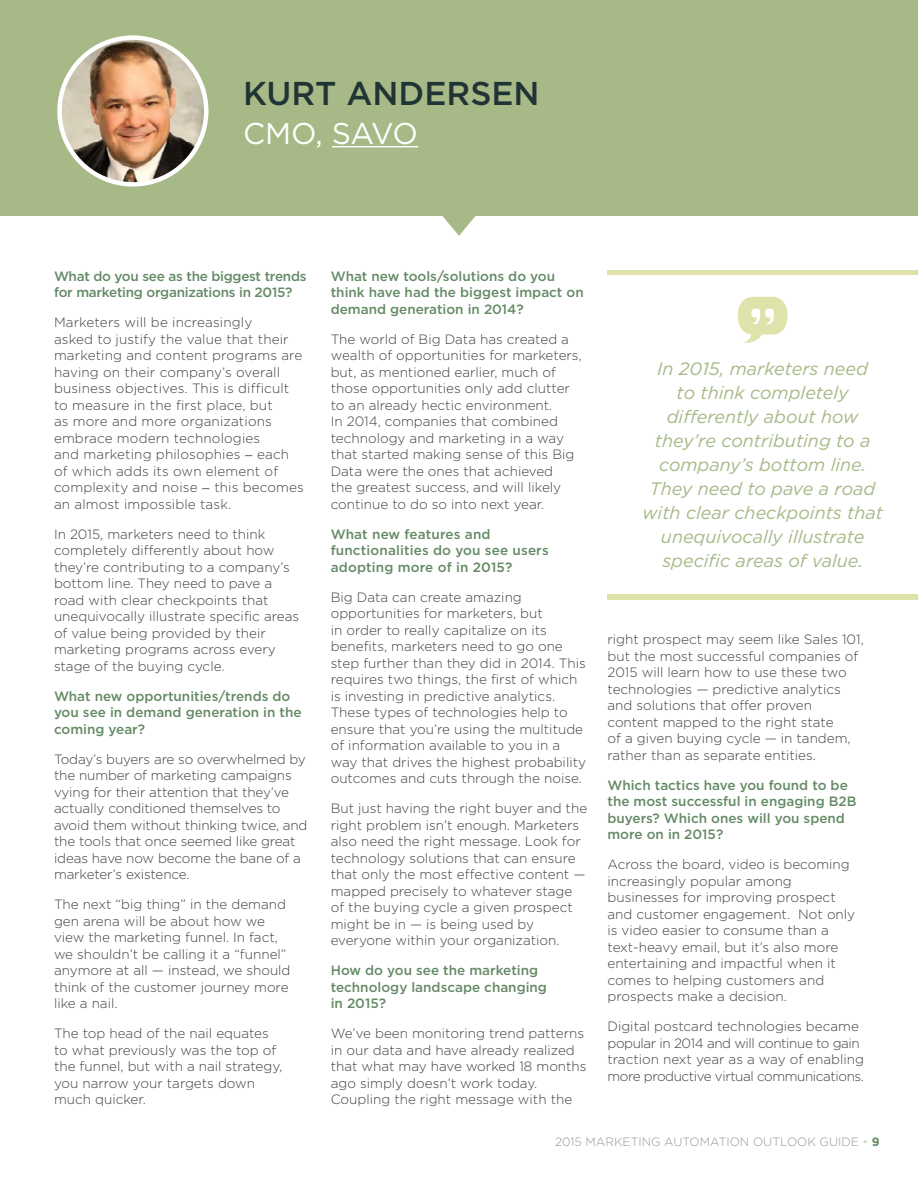
<style>
.page{position:relative;width:918px;height:1188px;background:#fff}
.page>*{position:absolute;margin:0;border:0;box-sizing:border-box;transform-origin:0 0}
.t1{font:500 33px "Gotham";color:#203435}
.t2{font:30px "Gotham";letter-spacing:-.015em;color:#fff}
.t3{font:italic 18px/24px "Gotham";color:#a6b986;text-align:center}
.t4{font:300 13.5px/16.5px "Gotham HTF";color:#414042}
.t5{font:500 13.5px/16.5px "Gotham";color:#648a65}
.t6{font:300 13.5px/16.5px "Gotham HTF";letter-spacing:-.03em;color:#414042}
.t7{font:500 13.5px/16.5px "Gotham";letter-spacing:-.02em;color:#648a65}
.t8{font:300 12px "Gotham HTF";color:#939598}
.s1{font-family:"Avenir Next LT Pro";font-weight:400}
.s2{color:#d0d7bc}
.s3{font-weight:700;color:#648a65}
</style>
<div class="page">
<div style="left:0;top:0;width:918px;height:216px;background:#a6b986"></div>
<svg style="left:442px;top:216px;width:34px;height:20px"></svg>
<div style="left:608px;top:270px;width:310px;height:5px;background:#e0e2ac"></div>
<div style="left:608px;top:594px;width:310px;height:5px;background:#e0e2ac"></div>
<svg style="left:738px;top:297px;width:50px;height:46px"></svg>
<img style="left:60px;top:38px;width:146px;height:146px;border-radius:73px">
<div style="left:57px;top:35px;width:151px;height:152px;border:4px solid #fff;border-radius:50%"></div>
<hr style="left:332px;top:146px;width:86px;height:1px;background:#fff">
<h1 class="t1" style="left:243px;top:71px;width:298px">KURT ANDERSEN</h1>
<h2 class="t2" style="left:243px;top:114px;width:177px">CMO, SAVO</h2>
<p class="t7" style="left:54px;top:268px;width:254px">What do you see as the biggest trends for marketing organizations in 2015?</p>
<p class="t4" style="left:54px;top:314px;width:251px">Marketers will be increasingly<br>asked to justify the value that their marketing and content programs are having on their company’s overall business objectives. This is difficult to measure in the first place, but<br>as more and more organizations embrace modern technologies<br>and marketing philosophies <span class="s1">—</span> each of which adds its own element of complexity and noise <span class="s1">—</span> this becomes an almost impossible task.</p>
<p class="t4" style="left:54px;top:526px;width:247px">In 2015, marketers need to think completely differently about how they’re contributing to a company’s bottom line. They need to pave a road with clear checkpoints that unequivocally illustrate specific areas of value being provided by their marketing programs across every stage of the buying cycle.</p>
<p class="t5" style="left:54px;top:688px;width:249px">What new opportunities/trends do you see in demand generation in the coming year?</p>
<p class="t4" style="left:54px;top:751px;width:255px">Today’s buyers are so overwhelmed by the number of marketing campaigns vying for their attention that they’ve actually conditioned themselves to avoid them without thinking twice, and the tools that once seemed like great ideas have now become the bane of a marketer’s existence.</p>
<p class="t4" style="left:54px;top:896px;width:238px">The next “big thing” in the demand gen arena will be about how we view the marketing funnel. In fact, we shouldn’t be calling it a “funnel” anymore at all — instead, we should think of the customer journey more like a nail.</p>
<p class="t4" style="left:54px;top:1025px;width:230px">The top head of the nail equates to what previously was the top of the funnel, but with a nail strategy, you narrow your targets down much quicker.</p>
<p class="t5" style="left:331px;top:267px;width:255px">What new tools/solutions do you think have had the biggest impact on demand generation in 2014?</p>
<p class="t4" style="left:331px;top:330px;width:253px">The world of Big Data has created a wealth of opportunities for marketers, but, as mentioned earlier, much of those opportunities only add clutter to an already hectic environment.<br>In 2014, companies that combined technology and marketing in a way that started making sense of this Big Data were the ones that achieved<br>the greatest success, and will likely continue to do so into next year.</p>
<p class="t5" style="left:331px;top:525px;width:220px">What new features and functionalities do you see users adopting more of in 2015?</p>
<p class="t4" style="left:331px;top:588px;width:257px">Big Data can create amazing opportunities for marketers, but<br>in order to really capitalize on its benefits, marketers need to go one step further than they did in 2014. This requires two things, the first of which is investing in predictive analytics.<br>These types of technologies help to ensure that you’re using the multitude of information available to you in a way that drives the highest probability outcomes and cuts through the noise.</p>
<p class="t4" style="left:331px;top:800px;width:258px">But just having the right buyer and the right problem isn’t enough. Marketers also need the right message. Look for technology solutions that can ensure that only the most effective content — mapped precisely to whatever stage of the buying cycle a given prospect might be in — is being used by everyone within your organization.</p>
<p class="t5" style="left:331px;top:962px;width:218px">How do you see the marketing technology landscape changing in 2015?</p>
<p class="t4" style="left:331px;top:1025px;width:257px">We’ve been monitoring trend patterns in our data and have already realized that what may have worked 18 months ago simply doesn’t work today.<br>Coupling the right message with the</p>
<h3 class="t3" style="left:642px;top:356px;width:242px">In 2015, marketers need<br>to think completely differently about how they’re contributing to a company’s bottom line.<br>They need to pave a road with clear checkpoints that unequivocally illustrate specific areas of value.</h3>
<p class="t4" style="left:608px;top:631px;width:258px">right prospect may seem like Sales 101, but the most successful companies of 2015 will learn how to use these two technologies — predictive analytics and solutions that offer proven content mapped to the right state<br>of a given buying cycle — in tandem, rather than as separate entities.</p>
<p class="t5" style="left:608px;top:777px;width:251px">Which tactics have you found to be the most successful in engaging B2B buyers? Which ones will you spend more on in 2015?</p>
<p class="t4" style="left:608px;top:856px;width:249px">Across the board, video is becoming increasingly popular among businesses for improving prospect and customer engagement. Not only is video easier to consume than a text-heavy email, but it’s also more entertaining and impactful when it comes to helping customers and prospects make a decision.</p>
<p class="t6" style="left:608px;top:1018px;width:258px">Digital postcard technologies became popular in 2014 and will continue to gain traction next year as a way of enabling more productive virtual communications.</p>
<p class="t8" style="left:555px;top:1135px;width:326px">2015 MARKETING AUTOMATION OUTLOOK GUIDE <span class="s2">•</span> <span class="s3">9</span></p>
</div>
